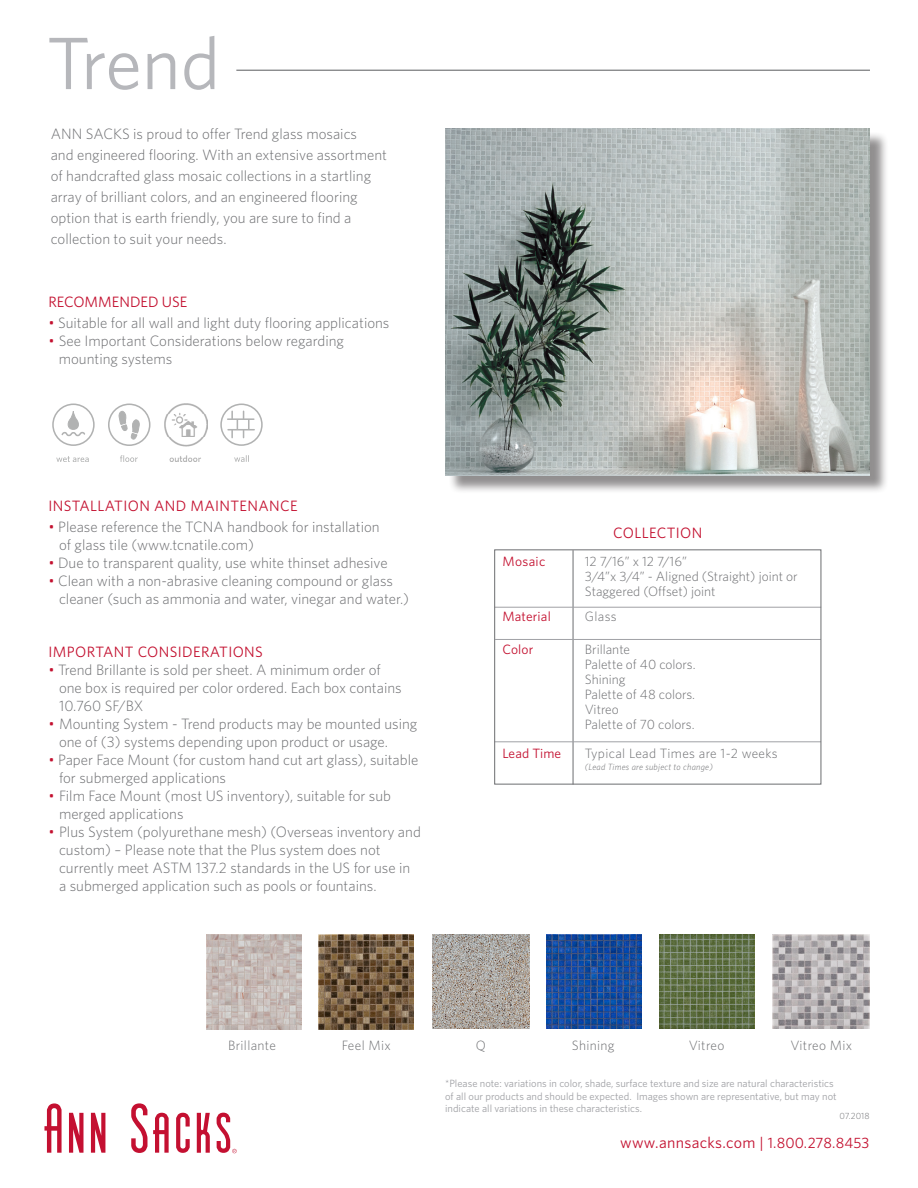
<style>
.page{position:relative;width:918px;height:1188px;background:#fff}
.page>*{position:absolute;margin:0;border:0;box-sizing:border-box;transform-origin:0 0}
.t1{font:74.25px "Whitney";letter-spacing:-.01em;color:#b6b7bb}
.t2{font:15.9px "Whitney";letter-spacing:.02em;color:#c3102f}
.Red_Sub-heads{font:300 15px/18px "Whitney";color:#6c6d70}
.Red_Sub-heads-2{font:15px "Whitney";letter-spacing:.025em;color:#c3102f}
.Red_Sub-heads-3{font:15px "Whitney";color:#c3102f}
.Red_Sub-heads-4{font:300 13.5px/15px "Whitney";color:#6c6d70}
.Red_Sub-heads-5{font:300 13.5px "Whitney";letter-spacing:.025em;color:#6c6d70}
.Red_Sub-heads-6{font:13.5px "Whitney";letter-spacing:.01em;color:#c3102f}
.t3{font:10.5px/12.6px "Whitney";color:#a0a1a5}
.Red_Sub-heads-7{font:italic 300 9px "Whitney";letter-spacing:.025em;color:#6c6d70}
.Date_Revise_Date{font:300 9px "Whitney";color:#6c6d70}
.s1{color:#c3102f}
.s2{font-size:15.6px}
.s3{font-size:15px}
</style>
<div class="page">
<svg style="left:131px;top:1103px;width:16px;height:50px"></svg>
<svg style="left:44px;top:1103px;width:18px;height:50px"></svg>
<svg style="left:153px;top:1113px;width:16px;height:40px"></svg>
<svg style="left:176px;top:1113px;width:14px;height:40px"></svg>
<svg style="left:69px;top:1113px;width:14px;height:40px"></svg>
<svg style="left:91px;top:1113px;width:14px;height:40px"></svg>
<svg style="left:197px;top:1113px;width:13px;height:40px"></svg>
<svg style="left:217px;top:1113px;width:20px;height:40px"></svg>
<hr style="left:236px;top:70px;width:634px;height:1px;background:#6c6d70">
<div style="left:448px;top:131px;width:441px;height:363px;background:#231f20;opacity:.5"></div>
<img style="left:446px;top:129px;width:424px;height:346px">
<img style="left:547px;top:935px;width:95px;height:94px">
<img style="left:659px;top:934px;width:95px;height:95px">
<img style="left:773px;top:935px;width:97px;height:94px">
<img style="left:207px;top:935px;width:94px;height:95px">
<img style="left:319px;top:935px;width:95px;height:95px">
<img style="left:432px;top:935px;width:98px;height:94px">
<hr style="left:573px;top:550px;width:1px;height:234px;background:#6c6d70">
<hr style="left:495px;top:607px;width:326px;height:1px;background:#a0a1a5">
<hr style="left:495px;top:639px;width:326px;height:1px;background:#a0a1a5">
<hr style="left:495px;top:741px;width:326px;height:1px;background:#a0a1a5">
<div style="left:494px;top:549px;width:327px;height:235px;border:1px solid #6c6d70"></div>
<div style="left:220px;top:404px;width:43px;height:42px;border:2px solid #b1b2b2;border-radius:50%"></div>
<svg style="left:228px;top:411px;width:26px;height:27px"></svg>
<svg style="left:234px;top:455px;width:15px;height:7px"></svg>
<img style="left:165px;top:403px;width:42px;height:59px">
<div style="left:108px;top:404px;width:43px;height:42px;border:2px solid #b1b2b2;border-radius:50%"></div>
<svg style="left:119px;top:411px;width:21px;height:28px"></svg>
<svg style="left:120px;top:455px;width:18px;height:7px"></svg>
<svg style="left:56px;top:456px;width:33px;height:6px"></svg>
<div style="left:52px;top:404px;width:43px;height:42px;border:2px solid #b1b2b2;border-radius:50%"></div>
<svg style="left:61px;top:411px;width:24px;height:26px"></svg>
<p class="t1" style="left:47px;top:14px;width:175px">Trend</p>
<p class="Red_Sub-heads" style="left:51px;top:125px;width:308px">ANN SACKS is proud to offer Trend glass mosaics</p>
<p class="Red_Sub-heads" style="left:51px;top:146px;width:338px">and engineered flooring. With an extensive assortment</p>
<p class="Red_Sub-heads" style="left:51px;top:167px;width:322px">of handcrafted glass mosaic collections in a startling</p>
<p class="Red_Sub-heads" style="left:51px;top:188px;width:308px">array of brilliant colors, and an engineered flooring</p>
<p class="Red_Sub-heads" style="left:51px;top:209px;width:302px">option that is earth friendly, you are sure to find a</p>
<p class="Red_Sub-heads" style="left:51px;top:230px;width:177px">collection to suit your needs.</p>
<p class="Red_Sub-heads-3" style="left:48px;top:292px;width:141px">RECOMMENDED USE</p>
<p class="Red_Sub-heads" style="left:48px;top:314px;width:343px"><span class="s1">•</span> Suitable for all wall and light duty flooring applications</p>
<p class="Red_Sub-heads" style="left:48px;top:332px;width:297px"><span class="s1">•</span> See Important Considerations below regarding</p>
<p class="Red_Sub-heads" style="left:59px;top:350px;width:115px">mounting systems</p>
<p class="Red_Sub-heads-2" style="left:49px;top:496px;width:251px">INSTALLATION AND MAINTENANCE</p>
<p class="Red_Sub-heads" style="left:59px;top:518px;width:322px;text-indent:-10px"><span class="s1">•</span> Please reference the TCNA handbook for installation of glass tile (www.tcnatile.com)</p>
<p class="Red_Sub-heads" style="left:49px;top:554px;width:341px"><span class="s1">•</span> Due to transparent quality, use white thinset adhesive</p>
<p class="Red_Sub-heads" style="left:59px;top:572px;width:352px;text-indent:-10px"><span class="s1">•</span> Clean with a non-abrasive cleaning compound or glass cleaner (such as ammonia and water, vinegar and water.)</p>
<p class="Red_Sub-heads-2" style="left:49px;top:642px;width:216px">IMPORTANT CONSIDERATIONS</p>
<p class="Red_Sub-heads" style="left:49px;top:660px;width:334px"><span class="s1">•</span> Trend Brillante is sold per sheet. A minimum order of</p>
<p class="Red_Sub-heads" style="left:59px;top:678px;width:344px">one box is required per color ordered. Each box contains<br>10.760 SF/BX</p>
<p class="Red_Sub-heads" style="left:59px;top:714px;width:360px;text-indent:-10px"><span class="s1">•</span> Mounting System - Trend products may be mounted using one of (3) systems depending upon product or usage.</p>
<p class="Red_Sub-heads" style="left:59px;top:750px;width:361px;text-indent:-10px"><span class="s1">•</span> Paper Face Mount (for custom hand cut art glass), suitable for submerged applications</p>
<p class="Red_Sub-heads" style="left:59px;top:786px;width:334px;text-indent:-10px"><span class="s1">•</span> Film Face Mount (most US inventory), suitable for sub merged applications</p>
<p class="Red_Sub-heads" style="left:59px;top:822px;width:363px;text-indent:-10px"><span class="s1">•</span> Plus System (polyurethane mesh) (Overseas inventory and custom) – Please note that the Plus system does not currently meet ASTM 137.2 standards in the US for use in</p>
<p class="Red_Sub-heads" style="left:59px;top:876px;width:319px">a submerged application such as pools or fountains.</p>
<p class="Red_Sub-heads-6" style="left:502px;top:552px;width:44px">Mosaic</p>
<p class="Red_Sub-heads-6" style="left:502px;top:608px;width:50px">Material</p>
<p class="Red_Sub-heads-6" style="left:502px;top:641px;width:32px">Color</p>
<p class="Red_Sub-heads-6" style="left:502px;top:744px;width:60px">Lead Time</p>
<p class="Red_Sub-heads-2" style="left:613px;top:522px;width:91px">COLLECTION</p>
<p class="Red_Sub-heads-4" style="left:585px;top:553px;width:104px">12 7/16” x 12 7/16”</p>
<p class="Red_Sub-heads-4" style="left:585px;top:568px;width:214px">3/4”x 3/4” - Aligned (Straight) joint or<br>Staggered (Offset) joint</p>
<p class="Red_Sub-heads-4" style="left:585px;top:609px;width:33px">Glass</p>
<p class="Red_Sub-heads-4" style="left:585px;top:642px;width:47px">Brillante</p>
<p class="Red_Sub-heads-4" style="left:585px;top:657px;width:112px">Palette of 40 colors.</p>
<p class="Red_Sub-heads-4" style="left:585px;top:672px;width:42px">Shining</p>
<p class="Red_Sub-heads-4" style="left:585px;top:687px;width:112px">Palette of 48 colors.</p>
<p class="Red_Sub-heads-4" style="left:585px;top:702px;width:36px">Vitreo</p>
<p class="Red_Sub-heads-4" style="left:585px;top:717px;width:111px">Palette of 70 colors.</p>
<p class="Red_Sub-heads-5" style="left:585px;top:744px;width:194px">Typical Lead Times are 1-2 weeks</p>
<p class="Red_Sub-heads-7" style="left:585px;top:761px;width:130px">(Lead Times are subject to change)</p>
<p class="Red_Sub-heads-5" style="left:228px;top:1036px;width:50px">Brillante</p>
<p class="Red_Sub-heads-4" style="left:342px;top:1037px;width:51px">Feel Mix</p>
<p class="Red_Sub-heads-4" style="left:476px;top:1037px;width:12px">Q</p>
<p class="Red_Sub-heads-5" style="left:572px;top:1036px;width:44px">Shining</p>
<p class="Red_Sub-heads-4" style="left:689px;top:1037px;width:37px">Vitreo</p>
<p class="Red_Sub-heads-5" style="left:790px;top:1036px;width:63px">Vitreo Mix</p>
<p class="t3" style="left:445px;top:1077px;width:393px">*Please note: variations in color, shade, surface texture and size are natural characteristics of all our products and should be expected. Images shown are representative, but may not indicate all variations in these characteristics.</p>
<p class="Date_Revise_Date" style="left:840px;top:1110px;width:32px">07.2018</p>
<p class="t2" style="left:620px;top:1132px;width:251px">www.annsacks.com <span class="s2">|</span> <span class="s3">1.800.278.8453</span></p>
</div>
